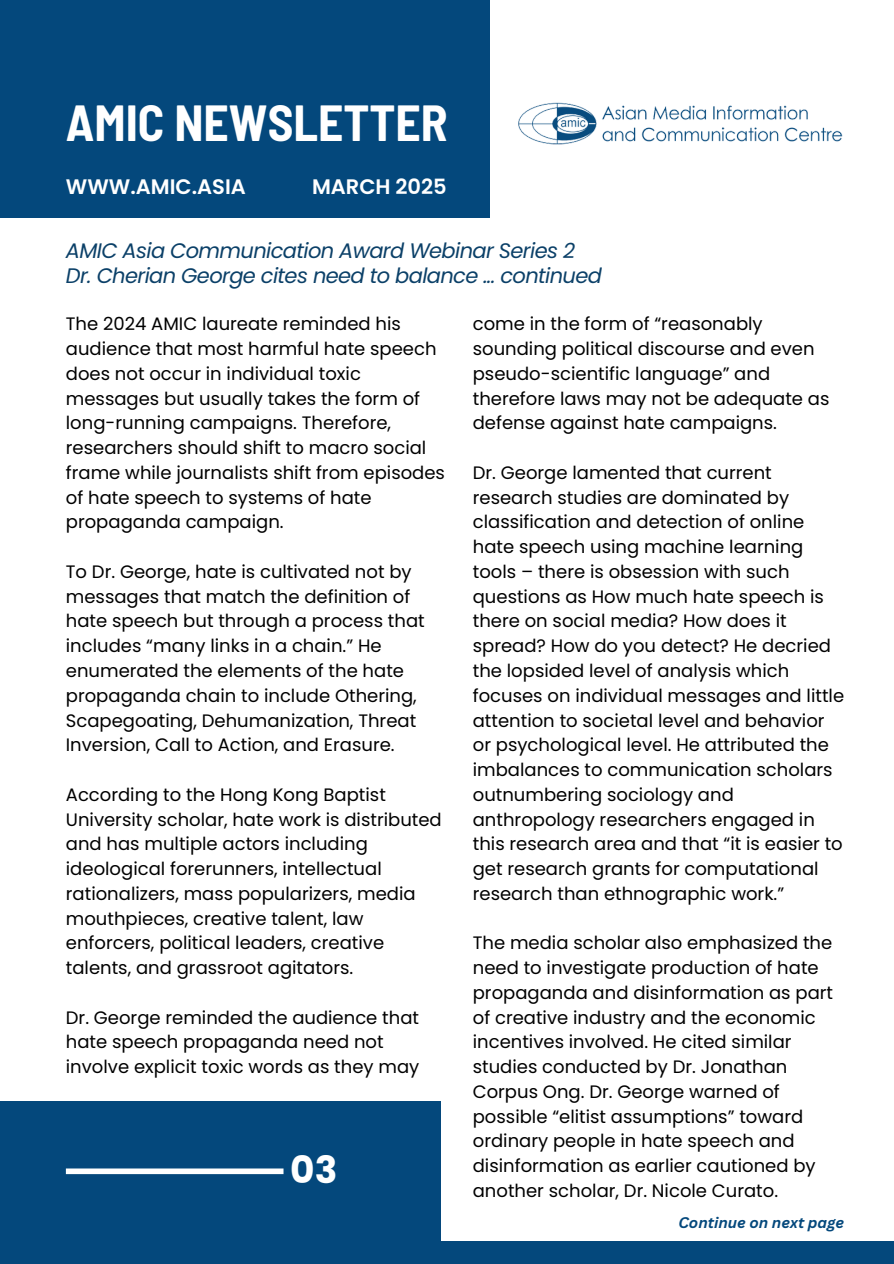
<style>
.page{position:relative;width:894px;height:1264px;background:#fff}
.page>*{position:absolute;margin:0;border:0;box-sizing:border-box;transform-origin:0 0}
.t1{font:700 semi-condensed 49.5px "Barlow";color:#fff}
.t2{font:700 37.5px "Poppins";color:#fff}
.t3{font:italic 21px/24.8px "Poppins";letter-spacing:-.03em;color:#0b4068}
.t4{font:600 21px "Poppins";color:#fff}
.t5{font:18px/24.8px "Poppins";color:#000}
.t6{font:italic 700 15px "Canva Sans";color:#04487c}
</style>
<div class="page">
<div style="left:0;top:0;width:489px;height:217px;background:#04487c"></div>
<div style="left:0;top:1100px;width:893px;height:163px;background:#04487c"></div>
<div style="left:66px;top:1168px;width:217px;height:6px;background:#fff"></div>
<img style="left:518px;top:102px;width:325px;height:43px">
<div style="left:441px;top:1078px;width:452px;height:162px;background:#fff"></div>
<h1 class="t1" style="left:66px;top:92px;width:383px">AMIC NEWSLETTER</h1>
<h2 class="t4" style="left:66px;top:172px;width:181px">WWW.AMIC.ASIA</h2>
<p class="t4" style="left:312px;top:172px;width:136px">MARCH 2025</p>
<h3 class="t3" style="left:66px;top:238px;width:537px">AMIC Asia Communication Award Webinar Series 2<br>Dr. Cherian George cites need to balance ... continued</h3>
<h4 class="t5" style="left:66px;top:311px;width:380px">The 2024 AMIC laureate reminded his audience that most harmful hate speech does not occur in individual toxic messages but usually takes the form of long-running campaigns. Therefore, researchers should shift to macro social frame while journalists shift from episodes of hate speech to systems of hate propaganda campaign.</h4>
<h4 class="t5" style="left:66px;top:559px;width:360px">To Dr. George, hate is cultivated not by messages that match the definition of hate speech but through a process that includes “many links in a chain.” He enumerated the elements of the hate propaganda chain to include Othering, Scapegoating, Dehumanization, Threat Inversion, Call to Action, and Erasure.</h4>
<h4 class="t5" style="left:66px;top:782px;width:377px">According to the Hong Kong Baptist University scholar, hate work is distributed and has multiple actors including ideological forerunners, intellectual rationalizers, mass popularizers, media mouthpieces, creative talent, law enforcers, political leaders, creative talents, and grassroot agitators.</h4>
<h4 class="t5" style="left:66px;top:1004px;width:355px">Dr. George reminded the audience that hate speech propaganda need not involve explicit toxic words as they may</h4>
<h4 class="t5" style="left:472px;top:311px;width:358px">come in the form of “reasonably sounding political discourse and even pseudo-scientific language” and therefore laws may not be adequate as defense against hate campaigns.</h4>
<h4 class="t5" style="left:472px;top:460px;width:373px">Dr. George lamented that current research studies are dominated by classification and detection of online hate speech using machine learning tools – there is obsession with such questions as How much hate speech is there on social media? How does it spread? How do you detect? He decried the lopsided level of analysis which focuses on individual messages and little attention to societal level and behavior or psychological level. He attributed the imbalances to communication scholars outnumbering sociology and anthropology researchers engaged in this research area and that “it is easier to get research grants for computational research than ethnographic work.”</h4>
<h4 class="t5" style="left:472px;top:930px;width:362px">The media scholar also emphasized the need to investigate production of hate propaganda and disinformation as part of creative industry and the economic incentives involved. He cited similar studies conducted by Dr. Jonathan Corpus Ong. Dr. George warned of possible “elitist assumptions” toward ordinary people in hate speech and disinformation as earlier cautioned by another scholar, Dr. Nicole Curato.</h4>
<p class="t6" style="left:678px;top:1211px;width:167px">Continue on next page</p>
<h2 class="t2" style="left:290px;top:1143px;width:49px">03</h2>
</div>
